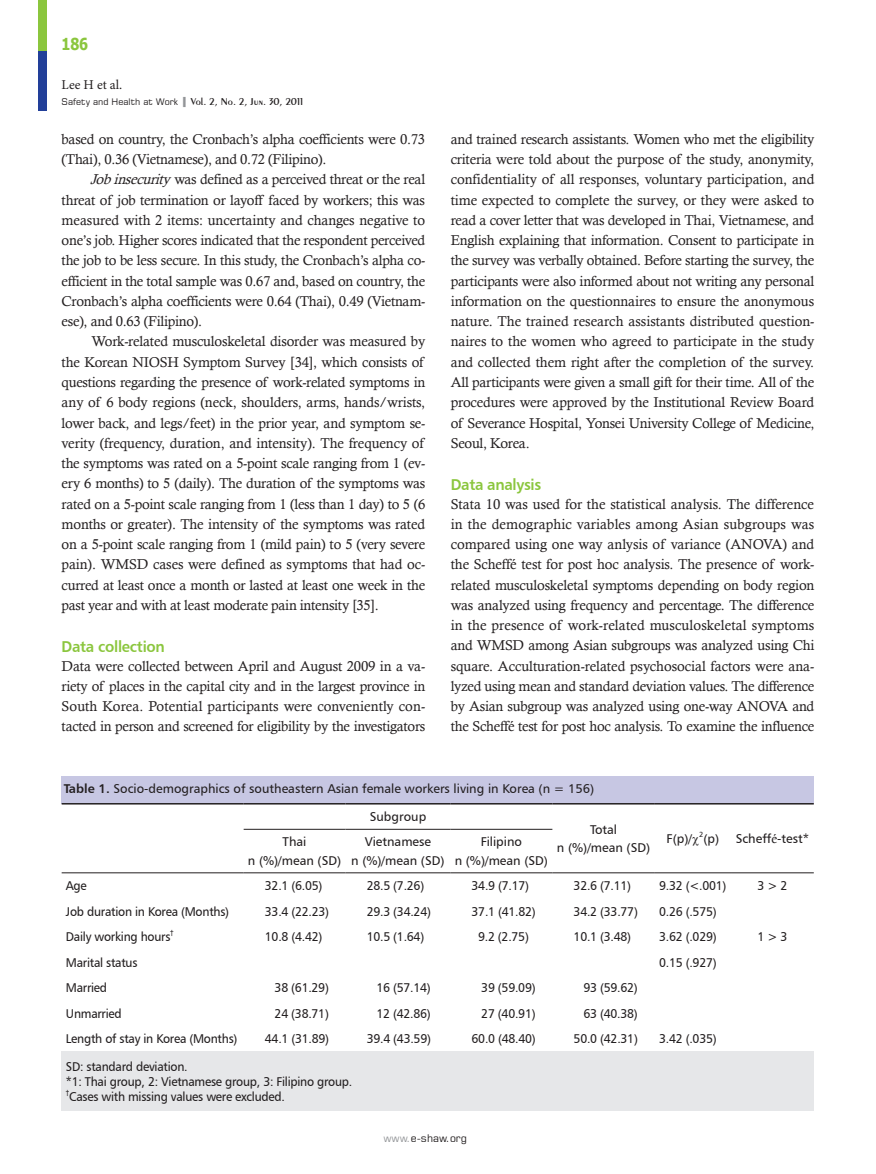
<style>
.page{position:relative;width:876px;height:1174px;background:#fff}
.page>*{position:absolute;margin:0;border:0;box-sizing:border-box;transform-origin:0 0}
.t1{font:700 16.5px "Tahoma";color:#8bc63e;scale:.85 1}
._1__제목{font:15.75px "Humanist 777 BT Bold B";letter-spacing:-.02em;color:#8bc63e;scale:.95 1}
.본문{font:14.25px/20.2px "Calisto";letter-spacing:-.02em;color:#231f20;text-align:justify}
.t2{font:13.5px "Minion Pro";letter-spacing:.005em;color:#231f20}
.표_본문{font:12.75px "Humanist 777 BT Roman B";letter-spacing:-.02em;color:#231f20;scale:.95 1}
.표_1_line{font:12.75px "Humanist 777 BT Roman B";color:#231f20}
.표_-_제목{font:12.75px "Humanist 777 BT Roman B";color:#231f20}
.t3{font:600 10.5px "Exotic 350 BT";color:#231f20}
.t4{font:10.5px "Square 721 BT";color:#231f20}
.표_본문-2{font:7.5px "Humanist 777 BT Roman B";color:#231f20;scale:.95 1}
.표_1_line-2{font:7.5px "Humanist 777 BT Roman B";color:#231f20}
.s1{font-family:"Square 721 BT";font-weight:400;font-size:9px}
.s2{font-family:"Ewie D";font-weight:400;font-size:12px;color:#939598}
.s3{font-style:italic}
.s4{font-family:"Humanist 777 BT Bold B"}
.s5{font-family:"Calisto"}
.s6{color:#939598}
</style>
<div class="page">
<div style="left:38px;top:0;width:9px;height:51px;background:#8bc63e"></div>
<div style="left:38px;top:51px;width:9px;height:60px;background:#223f99"></div>
<div style="left:62px;top:776px;width:752px;height:27px;background:#c7c7e3"></div>
<svg style="left:62px;top:804px;width:752px;height:70px"></svg>
<div style="left:62px;top:1051px;width:752px;height:60px;background:#e6e7e9"></div>
<hr style="left:244px;top:829px;width:101px;height:1px;background:#231f20">
<hr style="left:345px;top:829px;width:105px;height:1px;background:#231f20">
<hr style="left:450px;top:829px;width:102px;height:1px;background:#231f20">
<hr style="left:62px;top:803px;width:182px;height:1px;background:#231f20">
<hr style="left:244px;top:803px;width:101px;height:1px;background:#231f20">
<hr style="left:345px;top:803px;width:105px;height:1px;background:#231f20">
<hr style="left:450px;top:803px;width:102px;height:1px;background:#231f20">
<hr style="left:552px;top:803px;width:103px;height:1px;background:#231f20">
<hr style="left:655px;top:803px;width:76px;height:1px;background:#231f20">
<hr style="left:731px;top:803px;width:83px;height:1px;background:#231f20">
<hr style="left:62px;top:872px;width:182px;height:1px;background:#231f20">
<hr style="left:244px;top:872px;width:101px;height:1px;background:#231f20">
<hr style="left:345px;top:872px;width:105px;height:1px;background:#231f20">
<hr style="left:450px;top:872px;width:102px;height:1px;background:#231f20">
<hr style="left:552px;top:872px;width:103px;height:1px;background:#231f20">
<hr style="left:655px;top:872px;width:76px;height:1px;background:#231f20">
<hr style="left:731px;top:872px;width:83px;height:1px;background:#231f20">
<svg style="left:692px;top:837px;width:7px;height:9px"></svg>
<p class="t1" style="left:62px;top:33px;width:33px">186</p>
<p class="t2" style="left:62px;top:76px;width:62px">Lee H et al.</p>
<p class="t3" style="left:62px;top:96px;width:243px"><span class="s1">Safety and Health at Work</span> <span class="s2">|</span> Vol. 2, No. 2, Jun. 30, 2011</p>
<p class="본문" style="left:62px;top:129px;width:365px">based on country, the Cronbach’s alpha coefficients were 0.73 (Thai), 0.36 (Vietnamese), and 0.72 (Filipino).</p>
<p class="본문" style="left:62px;top:169px;width:365px;text-indent:28px"><span class="s3">Jobinsecurity</span> was defined as a perceived threat or the real threat of job termination or layoff faced by workers; this was measured with 2 items: uncertainty and changes negative to one’s job. Higher scores indicated that the respondent perceived the job to be less secure. In this study, the Cronbach’s alpha co&shy;efficient in the total sample was 0.67 and, based on country, the Cronbach’s alpha coefficients were 0.64 (Thai), 0.49 (Vietnam&shy;ese), and 0.63 (Filipino).</p>
<p class="본문" style="left:62px;top:331px;width:365px;text-indent:30px">Work-related musculoskeletal disorder was measured by the Korean NIOSH Symptom Survey [34], which consists of questions regarding the presence of work-related symptoms in any of 6 body regions (neck, shoulders, arms, hands/wrists, lower back, and legs/feet) in the prior year, and symptom se&shy;verity (frequency, duration, and intensity). The frequency of the symptoms was rated on a 5-point scale ranging from 1 (ev&shy;ery 6 months) to 5 (daily). The duration of the symptoms was rated on a 5-point scale ranging from 1 (less than 1 day) to 5 (6 months or greater). The intensity of the symptoms was rated on a 5-point scale ranging from 1 (mild pain) to 5 (very severe pain). WMSD cases were defined as symptoms that had oc&shy;curred at least once a month or lasted at least one week in the past year and with at least moderate pain intensity [35].</p>
<p class="_1__제목" style="left:62px;top:636px;width:110px">Data collection</p>
<p class="본문" style="left:62px;top:655px;width:365px">Data were collected between April and August 2009 in a va&shy;riety of places in the capital city and in the largest province in South Korea. Potential participants were conveniently con&shy;tacted in person and screened for eligibility by the investigators</p>
<p class="본문" style="left:451px;top:129px;width:365px">and trained research assistants. Women who met the eligibility criteria were told about the purpose of the study, anonymity, confidentiality of all responses, voluntary participation, and time expected to complete the survey, or they were asked to read a cover letter that was developed in Thai, Vietnamese, and English explaining that information. Consent to participate in the survey was verbally obtained. Before starting the survey, the participants were also informed about not writing any personal information on the questionnaires to ensure the anonymous nature. The trained research assistants distributed question&shy;naires to the women who agreed to participate in the study and collected them right after the completion of the survey.<br>All participants were given a small gift for their time. All of the procedures were approved by the Institutional Review Board of Severance Hospital, Yonsei University College of Medicine, Seoul, Korea.</p>
<p class="_1__제목" style="left:451px;top:474px;width:97px">Data analysis</p>
<p class="본문" style="left:451px;top:493px;width:365px">Stata 10 was used for the statistical analysis. The difference in the demographic variables among Asian subgroups was compared using one way anlysis of variance (ANOVA) and the Scheffé test for post hoc analysis. The presence of work&shy;related musculoskeletal symptoms depending on body region was analyzed using frequency and percentage. The difference in the presence of work-related musculoskeletal symptoms and WMSD among Asian subgroups was analyzed using Chi square. Acculturation-related psychosocial factors were ana&shy;lyzed using mean and standard deviation values. The difference by Asian subgroup was analyzed using one-way ANOVA and the Scheffé test for post hoc analysis. To examine the influence</p>
<p class="표_-_제목" style="left:64px;top:781px;width:532px"><span class="s4">Table 1.</span> Socio-demographics of southeastern Asian female workers living in Korea (n = 156)</p>
<p class="표_1_line" style="left:370px;top:808px;width:58px">Subgroup</p>
<p class="표_1_line" style="left:590px;top:821px;width:28px">Total</p>
<p class="표_1_line" style="left:557px;top:839px;width:95px">n (%)/mean (SD)</p>
<p class="표_1_line" style="left:283px;top:834px;width:25px">Thai</p>
<p class="표_1_line" style="left:248px;top:852px;width:95px">n (%)/mean (SD)</p>
<p class="표_1_line" style="left:481px;top:834px;width:43px">Filipino</p>
<p class="표_1_line" style="left:455px;top:852px;width:95px">n (%)/mean (SD)</p>
<p class="표_1_line" style="left:365px;top:834px;width:68px">Vietnamese</p>
<p class="표_1_line" style="left:351px;top:852px;width:95px">n (%)/mean (SD)</p>
<p class="표_1_line" style="left:667px;top:830px;width:27px">F(p)/</p>
<p class="표_1_line-2" style="left:699px;top:829px;width:6px">2</p>
<p class="표_1_line" style="left:703px;top:830px;width:17px">(p)</p>
<p class="표_1_line" style="left:736px;top:830px;width:75px">Scheff<span class="s5">é</span>-test*</p>
<p class="표_본문" style="left:66px;top:877px;width:24px">Age</p>
<p class="표_본문" style="left:265px;top:877px;width:62px">32.1 (6.05)</p>
<p class="표_본문" style="left:367px;top:877px;width:62px">28.5 (7.26)</p>
<p class="표_본문" style="left:472px;top:877px;width:62px">34.9 (7.17)</p>
<p class="표_본문" style="left:574px;top:877px;width:62px">32.6 (7.11)</p>
<p class="표_본문" style="left:659px;top:877px;width:72px">9.32 (&lt;.001)</p>
<p class="표_본문" style="left:757px;top:877px;width:33px">3 &gt; 2</p>
<p class="표_본문" style="left:66px;top:903px;width:173px">Job duration in Korea (Months)</p>
<p class="표_본문" style="left:265px;top:903px;width:69px">33.4 (22.23)</p>
<p class="표_본문" style="left:367px;top:903px;width:69px">29.3 (34.24)</p>
<p class="표_본문" style="left:472px;top:903px;width:69px">37.1 (41.82)</p>
<p class="표_본문" style="left:574px;top:903px;width:69px">34.2 (33.77)</p>
<p class="표_본문" style="left:659px;top:903px;width:62px">0.26 (.575)</p>
<p class="표_본문" style="left:66px;top:928px;width:112px">Daily working hours</p>
<p class="표_본문-2" style="left:170px;top:927px;width:5px">†</p>
<p class="표_본문" style="left:265px;top:928px;width:62px">10.8 (4.42)</p>
<p class="표_본문" style="left:367px;top:928px;width:62px">10.5 (1.64)</p>
<p class="표_본문" style="left:478px;top:928px;width:55px">9.2 (2.75)</p>
<p class="표_본문" style="left:574px;top:928px;width:62px">10.1 (3.48)</p>
<p class="표_본문" style="left:659px;top:928px;width:62px">3.62 (.029)</p>
<p class="표_본문" style="left:757px;top:928px;width:33px">1 &gt; 3</p>
<p class="표_본문" style="left:66px;top:954px;width:77px">Marital status</p>
<p class="표_본문" style="left:659px;top:954px;width:62px">0.15 (.927)</p>
<p class="표_본문" style="left:66px;top:979px;width:45px">Married</p>
<p class="표_본문" style="left:275px;top:979px;width:59px">38 (61.29)</p>
<p class="표_본문" style="left:376px;top:979px;width:59px">16 (57.14)</p>
<p class="표_본문" style="left:481px;top:979px;width:59px">39 (59.09)</p>
<p class="표_본문" style="left:583px;top:979px;width:59px">93 (59.62)</p>
<p class="표_본문" style="left:66px;top:1005px;width:60px">Unmarried</p>
<p class="표_본문" style="left:275px;top:1005px;width:59px">24 (38.71)</p>
<p class="표_본문" style="left:376px;top:1005px;width:59px">12 (42.86)</p>
<p class="표_본문" style="left:481px;top:1005px;width:59px">27 (40.91)</p>
<p class="표_본문" style="left:583px;top:1005px;width:59px">63 (40.38)</p>
<p class="표_본문" style="left:66px;top:1030px;width:182px">Length of stay in Korea (Months)</p>
<p class="표_본문" style="left:265px;top:1030px;width:69px">44.1 (31.89)</p>
<p class="표_본문" style="left:367px;top:1030px;width:69px">39.4 (43.59)</p>
<p class="표_본문" style="left:472px;top:1030px;width:69px">60.0 (48.40)</p>
<p class="표_본문" style="left:574px;top:1030px;width:69px">50.0 (42.31)</p>
<p class="표_본문" style="left:659px;top:1030px;width:62px">3.42 (.035)</p>
<p class="표_본문" style="left:66px;top:1058px;width:130px">SD: standard deviation.</p>
<p class="표_본문" style="left:66px;top:1073px;width:303px">*1: Thai group, 2: Vietnamese group, 3: Filipino group.</p>
<p class="표_본문-2" style="left:66px;top:1087px;width:5px">†</p>
<p class="표_본문" style="left:69px;top:1088px;width:229px">Cases with missing values were excluded.</p>
<p class="t4" style="left:383px;top:1131px;width:85px"><span class="s6">www.</span>e-shaw.org</p>
</div>
